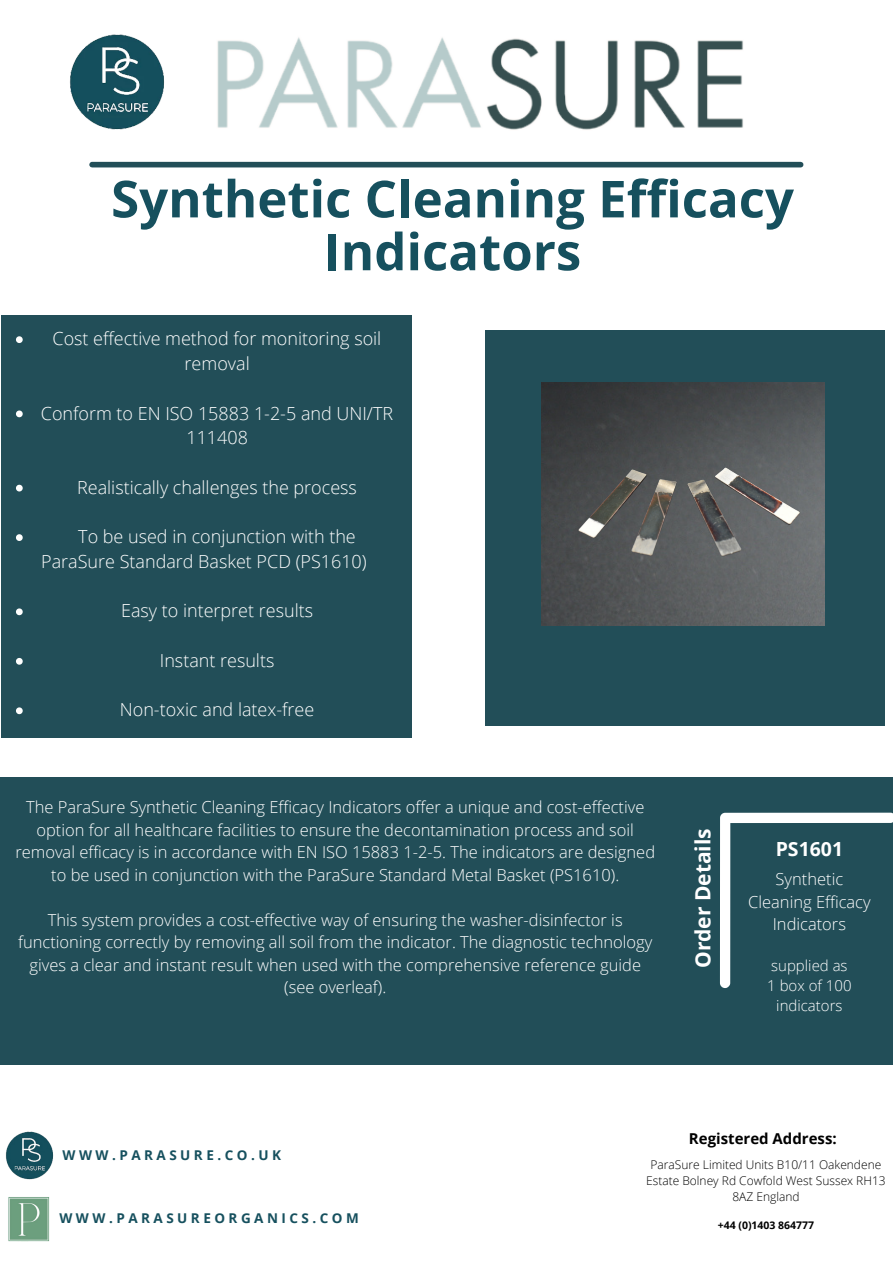
<style>
.page{position:relative;width:893px;height:1264px;background:#fff}
.page>*{position:absolute;margin:0;border:0;box-sizing:border-box;transform-origin:0 0}
.t1{font:700 51px/52.8px "Open Sans";color:#16505e;text-align:center}
.t2{font:700 21px "Open Sans";color:#fff}
.t3{font:700 19.5px "Open Sans";color:#fff}
.t4{font:300 18px/24.8px "Open Sans";color:#fff;text-align:center}
.t5{font:300 16.5px/22.5px "Open Sans";color:#fff;text-align:center}
.t6{font:300 15px/20.2px "Open Sans";color:#fff;text-align:center}
.t7{font:700 15px "Open Sans";color:#000}
.t8{font:700 13.5px "Open Sans";color:#16505e}
.t9{font:300 12px/16px "Open Sans";color:#000;text-align:center}
.t10{font:700 10.5px "Open Sans";color:#000}
</style>
<div class="page">
<img style="left:217px;top:37px;width:526px;height:93px">
<img style="left:70px;top:34px;width:94px;height:96px">
<img style="left:6px;top:1131px;width:48px;height:49px">
<div style="left:0;top:777px;width:892px;height:287px;background:#224e58"></div>
<div style="left:92px;top:162px;width:708px;height:5px;background:#224e58"></div>
<div style="left:485px;top:330px;width:399px;height:395px;background:#224e58"></div>
<img style="left:8px;top:1197px;width:42px;height:45px">
<div style="left:2px;top:315px;width:410px;height:423px;background:#224e58"></div>
<svg style="left:720px;top:812px;width:172px;height:176px"></svg>
<img style="left:541px;top:382px;width:283px;height:243px">
<svg style="left:16px;top:336px;width:7px;height:7px"></svg>
<svg style="left:16px;top:410px;width:7px;height:7px"></svg>
<svg style="left:16px;top:485px;width:7px;height:6px"></svg>
<svg style="left:16px;top:534px;width:7px;height:7px"></svg>
<svg style="left:16px;top:608px;width:7px;height:7px"></svg>
<svg style="left:16px;top:658px;width:7px;height:6px"></svg>
<svg style="left:16px;top:707px;width:7px;height:7px"></svg>
<img style="left:548px;top:455px;width:270px;height:116px">
<h1 class="t1" style="left:111px;top:171px;width:684px">Synthetic Cleaning Efficacy<br>Indicators</h1>
<p class="t4" style="left:53px;top:326px;width:330px">Cost effective method for monitoring soil removal</p>
<p class="t4" style="left:41px;top:400px;width:354px">Conform to EN ISO 15883 1-2-5 and UNI/TR<br>111408</p>
<p class="t4" style="left:77px;top:474px;width:281px">Realistically challenges the process</p>
<p class="t4" style="left:78px;top:524px;width:279px">To be used in conjunction with the</p>
<p class="t4" style="left:41px;top:548px;width:327px">ParaSure Standard Basket PCD (PS1610)</p>
<p class="t4" style="left:121px;top:598px;width:193px">Easy to interpret results</p>
<p class="t4" style="left:160px;top:647px;width:116px">Instant results</p>
<p class="t4" style="left:120px;top:697px;width:196px">Non-toxic and latex-free</p>
<p class="t5" style="left:15px;top:795px;width:641px">The ParaSure Synthetic Cleaning Efficacy Indicators offer a unique and cost-effective option for all healthcare facilities to ensure the decontamination process and soil removal efficacy is in accordance with EN ISO 15883 1-2-5. The indicators are designed to be used in conjunction with the ParaSure Standard Metal Basket (PS1610).</p>
<p class="t5" style="left:18px;top:907px;width:635px">This system provides a cost-effective way of ensuring the washer-disinfector is functioning correctly by removing all soil from the indicator. The diagnostic technology gives a clear and instant result when used with the comprehensive reference guide (see overleaf).</p>
<p class="t2" style="left:688px;top:968px;width:141px;rotate:-90deg">Order Details</p>
<p class="t3" style="left:775px;top:834px;width:69px">PS1601</p>
<p class="t5" style="left:748px;top:867px;width:124px">Synthetic<br>Cleaning Efficacy<br>Indicators</p>
<p class="t6" style="left:767px;top:954px;width:86px">supplied as<br>1 box of 100 indicators</p>
<p class="t7" style="left:689px;top:1128px;width:149px">Registered Address:</p>
<p class="t8" style="left:62px;top:1145px;width:220px">W W W . P A R A S U R E . C O . U K</p>
<p class="t8" style="left:59px;top:1208px;width:301px">W W W . P A R A S U R E O R G A N I C S . C O M</p>
<p class="t9" style="left:646px;top:1155px;width:241px">ParaSure Limited Units B10/11 Oakendene<br>Estate Bolney Rd Cowfold West Sussex RH13<br>8AZ England</p>
<p class="t10" style="left:717px;top:1217px;width:98px">+44 (0)1403 864777</p>
</div>
